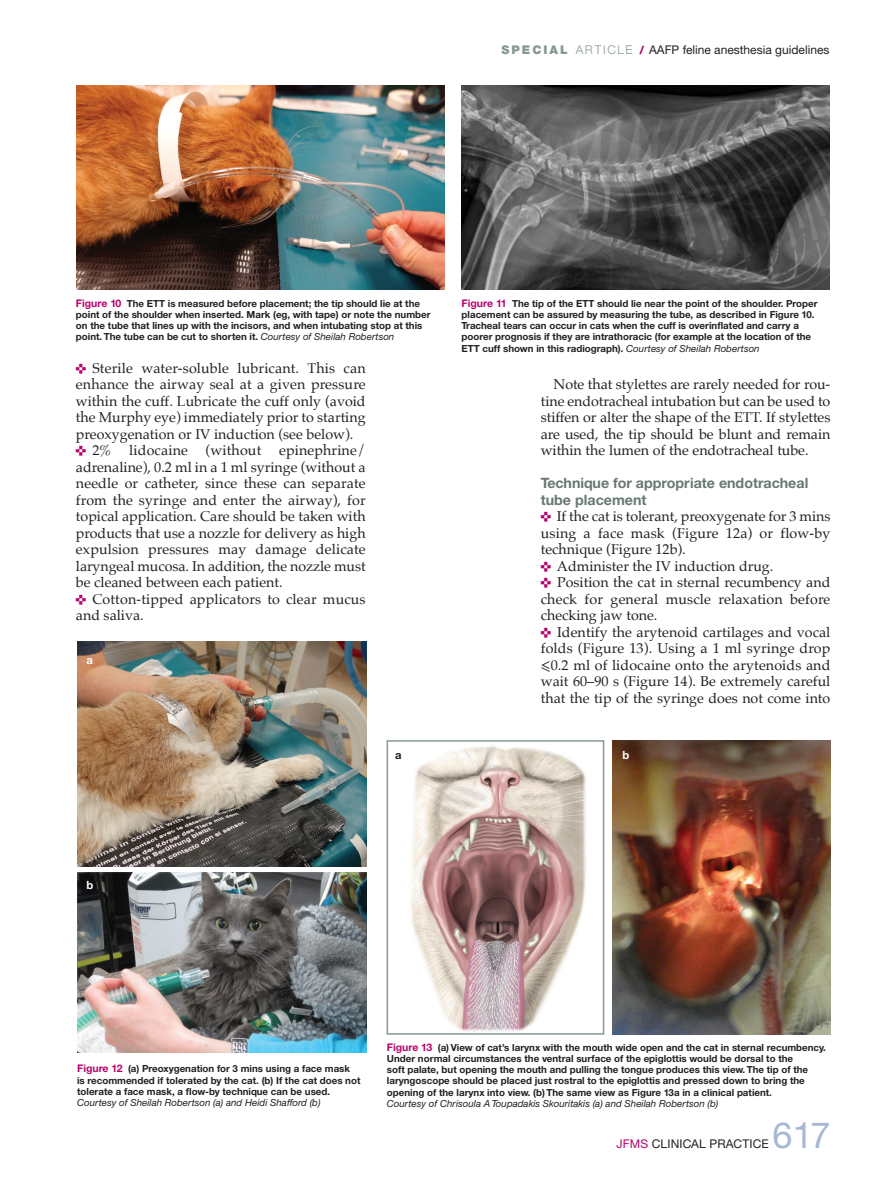
<style>
.page{position:relative;width:893px;height:1190px;background:#fff}
.page>*{position:absolute;margin:0;border:0;box-sizing:border-box;transform-origin:0 0}
.t1{font:36px "Helvetica Neue CE";color:#a6b8d3}
.t2{font:14.25px/16.5px "Palatino";color:#231f20;text-align:justify}
.t3{font:700 14.25px/16.5px "Helvetica Neue CE";color:#687872}
.t4{font:12px "Helvetica Neue CE";color:#231f20}
.t5{font:700 11.25px "Helvetica Neue";color:#fff}
.t6{font:700 11.25px "Helvetica Neue";color:#231f20}
.t7{font:700 9.75px/11.2px "Helvetica Neue CE";color:#231f20}
.t8{font:italic 9.75px "Helvetica Neue CE";color:#231f20}
.s1{font-weight:900;color:#879994}
.s2{font-family:"Helvetica Neue";font-weight:300;color:#879994}
.s3{font-weight:900;font-size:11.25px;color:#b6036c}
.s4{font-size:10.5px;color:#b6036c}
.s5{font-weight:400;font-style:italic}
.s6{font-family:"STIX General"}
.s7{color:#b6036c}
</style>
<div class="page">
<img style="left:77px;top:85px;width:368px;height:204px">
<img style="left:462px;top:85px;width:367px;height:204px">
<img style="left:77px;top:641px;width:290px;height:225px">
<img style="left:77px;top:872px;width:290px;height:180px">
<img style="left:411px;top:746px;width:175px;height:285px">
<div style="left:387px;top:740px;width:217px;height:294px;border:2px solid #879994"></div>
<img style="left:613px;top:740px;width:217px;height:294px">
<p class="t4" style="left:501px;top:46px;width:329px"><span class="s1">S P E C I A L</span> <span class="s2">ARTICLE</span> <span class="s3">/</span> AAFP feline anesthesia guidelines</p>
<p class="t7" style="left:76px;top:298px;width:356px"><span class="s4">Figure 10</span> The ETT is measured before placement; the tip should lie at the point of the shoulder when inserted. Mark (eg, with tape) or note the number on the tube that lines up with the incisors, and when intubating stop at this point. The tube can be cut to shorten it. <span class="s5">Courtesy of Sheilah Robertson</span></p>
<p class="t7" style="left:462px;top:298px;width:357px"><span class="s4">Figure 11</span> The tip of the ETT should lie near the point of the shoulder. Proper placement can be assured by measuring the tube, as described in Figure 10.<br>Tracheal tears can occur in cats when the cuff is overinflated and carry a poorer prognosis if they are intrathoracic (for example at the location of the ETT cuff shown in this radiograph). <span class="s5">Courtesy of Sheilah Robertson</span></p>
<p class="t2" style="left:92px;top:361px;width:275px">Sterile water-soluble lubricant. This can</p>
<p class="t2" style="left:76px;top:377px;width:291px">enhance the airway seal at a given pressure</p>
<p class="t2" style="left:76px;top:394px;width:291px">within the cuff. Lubricate the cuff only (avoid</p>
<p class="t2" style="left:76px;top:410px;width:291px">the Murphy eye) immediately prior to starting</p>
<p class="t2" style="left:76px;top:427px;width:279px">preoxygenation or iV induction (see below).</p>
<p class="t2" style="left:92px;top:443px;width:275px">2% lidocaine (without epinephrine/</p>
<p class="t2" style="left:76px;top:460px;width:291px">adrenaline), 0.2 ml in a 1 ml syringe (without a</p>
<p class="t2" style="left:76px;top:476px;width:291px">needle or catheter, since these can separate</p>
<p class="t2" style="left:76px;top:493px;width:291px">from the syringe and enter the airway), for</p>
<p class="t2" style="left:76px;top:509px;width:291px">topical application. Care should be taken with</p>
<p class="t2" style="left:76px;top:526px;width:291px">products that use a nozzle for delivery as high</p>
<p class="t2" style="left:76px;top:542px;width:291px">expulsion pressures may damage delicate</p>
<p class="t2" style="left:76px;top:559px;width:291px">laryngeal mucosa. in addition, the nozzle must</p>
<p class="t2" style="left:76px;top:575px;width:208px">be cleaned between each patient.</p>
<p class="t2" style="left:92px;top:592px;width:275px">Cotton-tipped applicators to clear mucus</p>
<p class="t2" style="left:76px;top:608px;width:69px">and saliva.</p>
<p class="t5" style="left:86px;top:653px;width:8px">a</p>
<p class="t6" style="left:395px;top:748px;width:8px">a</p>
<p class="t5" style="left:86px;top:878px;width:8px">b</p>
<p class="t2" style="left:541px;top:377px;width:291px;text-indent:13px">Note that stylettes are rarely needed for rou&shy;tine endotracheal intubation but can be used to stiffen or alter the shape of the ETT. if stylettes are used, the tip should be blunt and remain within the lumen of the endotracheal tube.</p>
<p class="t3" style="left:541px;top:476px;width:269px">Technique for appropriate endotracheal tube placement</p>
<p class="t2" style="left:557px;top:509px;width:275px">if the cat is tolerant, preoxygenate for 3 mins</p>
<p class="t2" style="left:541px;top:526px;width:291px">using a face mask (Figure 12a) or flow-by</p>
<p class="t2" style="left:541px;top:542px;width:147px">technique (Figure 12b).</p>
<p class="t2" style="left:557px;top:559px;width:218px">Administer the iV induction drug.</p>
<p class="t2" style="left:557px;top:575px;width:275px">Position the cat in sternal recumbency and</p>
<p class="t2" style="left:541px;top:592px;width:291px">check for general muscle relaxation before</p>
<p class="t2" style="left:541px;top:608px;width:118px">checking jaw tone.</p>
<p class="t2" style="left:557px;top:625px;width:275px">identify the arytenoid cartilages and vocal</p>
<p class="t2" style="left:541px;top:641px;width:291px">folds (Figure 13). Using a 1 ml syringe drop</p>
<p class="t2" style="left:541px;top:658px;width:291px"><span class="s6">⩽</span>0.2 ml of lidocaine onto the arytenoids and</p>
<p class="t2" style="left:541px;top:674px;width:291px">wait 60–90 s (Figure 14). Be extremely careful</p>
<p class="t2" style="left:541px;top:691px;width:291px">that the tip of the syringe does not come into</p>
<p class="t5" style="left:622px;top:748px;width:8px">b</p>
<p class="t7" style="left:77px;top:1064px;width:285px"><span class="s4">Figure 12</span> (a) Preoxygenation for 3 mins using a face mask<br>is recommended if tolerated by the cat. (b) If the cat does not tolerate a face mask, a flow-by technique can be used.</p>
<p class="t8" style="left:77px;top:1099px;width:245px">Courtesy of Sheilah Robertson (a) and Heidi Shafford (b)</p>
<p class="t7" style="left:387px;top:1042px;width:440px"><span class="s4">Figure 13</span> (a)View of cat’s larynx with the mouth wide open and the cat in sternal recumbency.<br>Under normal circumstances the ventral surface of the epiglottis would be dorsal to the<br>soft palate, but opening the mouth and pulling the tongue produces this view. The tip of the laryngoscope should be placed just rostral to the epiglottis and pressed down to bring the opening of the larynx into view. (b) The same view as Figure 13a in a clinical patient.</p>
<p class="t8" style="left:387px;top:1099px;width:333px">Courtesy of Chrisoula AToupadakis Skouritakis (a) and Sheilah Robertson (b)</p>
<h1 class="t1" style="left:772px;top:1122px;width:60px">617</h1>
<p class="t4" style="left:616px;top:1139px;width:154px"><span class="s7">JFMS</span> CLINICAL PRACTICE</p>
</div>
